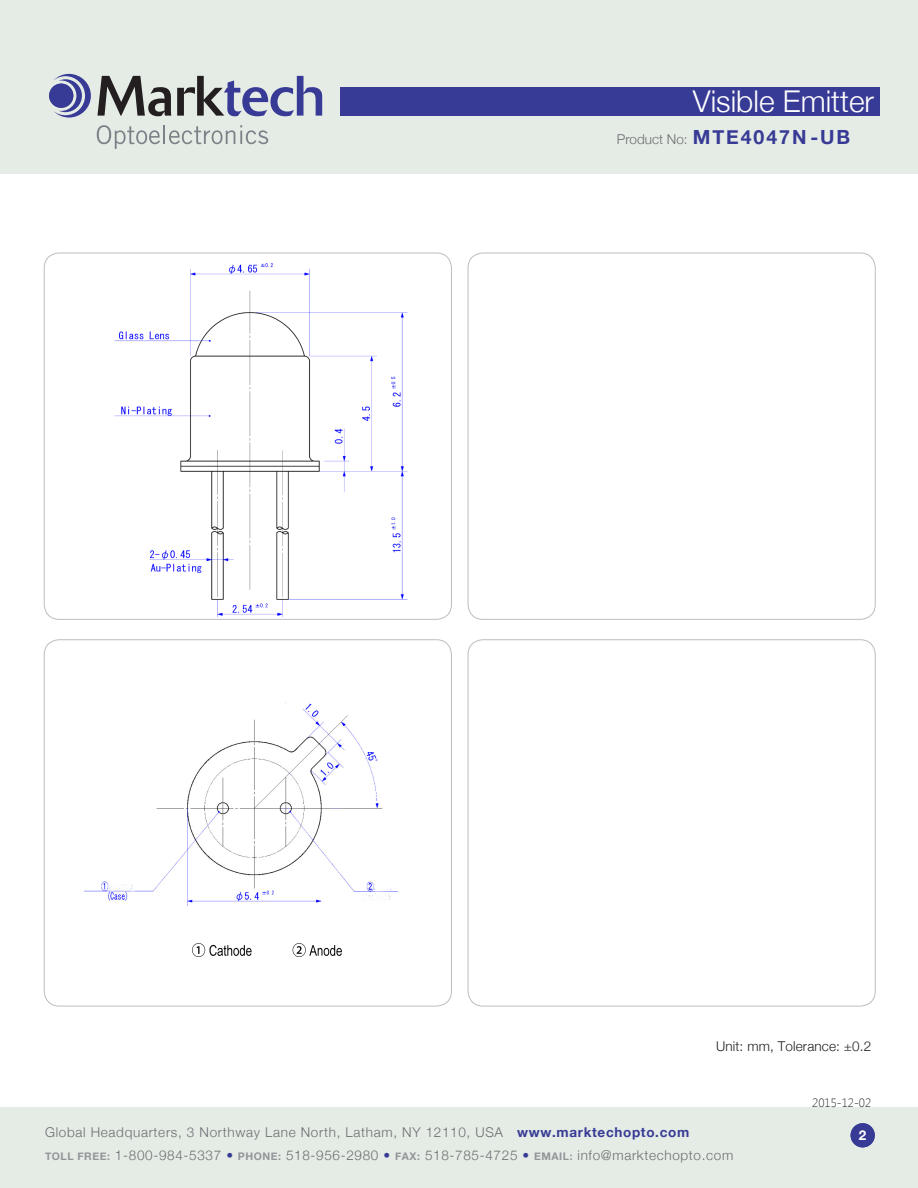
<style>
.page{position:relative;width:918px;height:1188px;background:#fff}
.page>*{position:absolute;margin:0;border:0;box-sizing:border-box;transform-origin:0 0}
.t1{font:300 30px "Helvetica Neue";color:#fff}
.t2{font:700 19.5px "Helvetica Neue";letter-spacing:.1em;color:#383b95}
.t3{font:300 13.5px/22.5px "Helvetica Neue";letter-spacing:.05em;color:#6c6d70}
.t4{font:300 13.5px "Helvetica Neue";letter-spacing:.01em;color:#231f20}
.t5{font:700 13.5px "Helvetica Neue";color:#fff}
.t6{font:300 12px "Segoe UI";color:#231f20}
.s1{font-weight:300;font-size:13.5px;color:#6c6d70}
.s2{font-weight:700;color:#383b95}
.s3{font-weight:700;font-size:10.5px;color:#939598}
.s4{color:#383b95}
</style>
<div class="page">
<div style="left:0;top:1107px;width:918px;height:81px;background:#e5ece6"></div>
<div style="left:0;top:0;width:918px;height:173px;background:#e5ece6"></div>
<div style="left:340px;top:87px;width:540px;height:29px;background:#383b95"></div>
<svg style="left:97px;top:125px;width:171px;height:24px"></svg>
<svg style="left:54px;top:74px;width:37px;height:44px"></svg>
<div style="left:49px;top:84px;width:24px;height:24px;background:#383b95;border-radius:50%"></div>
<svg style="left:97px;top:76px;width:74px;height:40px"></svg>
<svg style="left:177px;top:76px;width:145px;height:40px"></svg>
<div style="left:851px;top:1123px;width:24px;height:24px;background:#383b95;border-radius:50%"></div>
<img style="left:114px;top:263px;width:294px;height:353px">
<img style="left:84px;top:702px;width:313px;height:204px">
<img style="left:192px;top:944px;width:149px;height:13px">
<h1 class="t1" style="left:693px;top:83px;width:183px">Visible Emitter</h1>
<h2 class="t2" style="left:617px;top:125px;width:235px"><span class="s1">Product No:</span> MTE4047N-UB</h2>
<p class="t4" style="left:716px;top:1038px;width:157px">Unit: mm, Tolerance: ±0.2</p>
<p class="t3" style="left:45px;top:1121px;width:690px">Global Headquarters, 3 Northway Lane North, Latham, NY 12110, USA <span class="s2">www.marktechopto.com<br></span><span class="s3">TOLL FREE:</span> 1-800-984-5337 <span class="s4">•</span> <span class="s3">PHONE:</span> 518-956-2980 <span class="s4">•</span> <span class="s3">FAX:</span> 518-785-4725 <span class="s4">•</span> <span class="s3">EMAIL:</span> info@marktechopto.com</p>
<p class="t6" style="left:812px;top:1094px;width:60px">2015-12-02</p>
<p class="t5" style="left:859px;top:1127px;width:9px">2</p>
</div>
